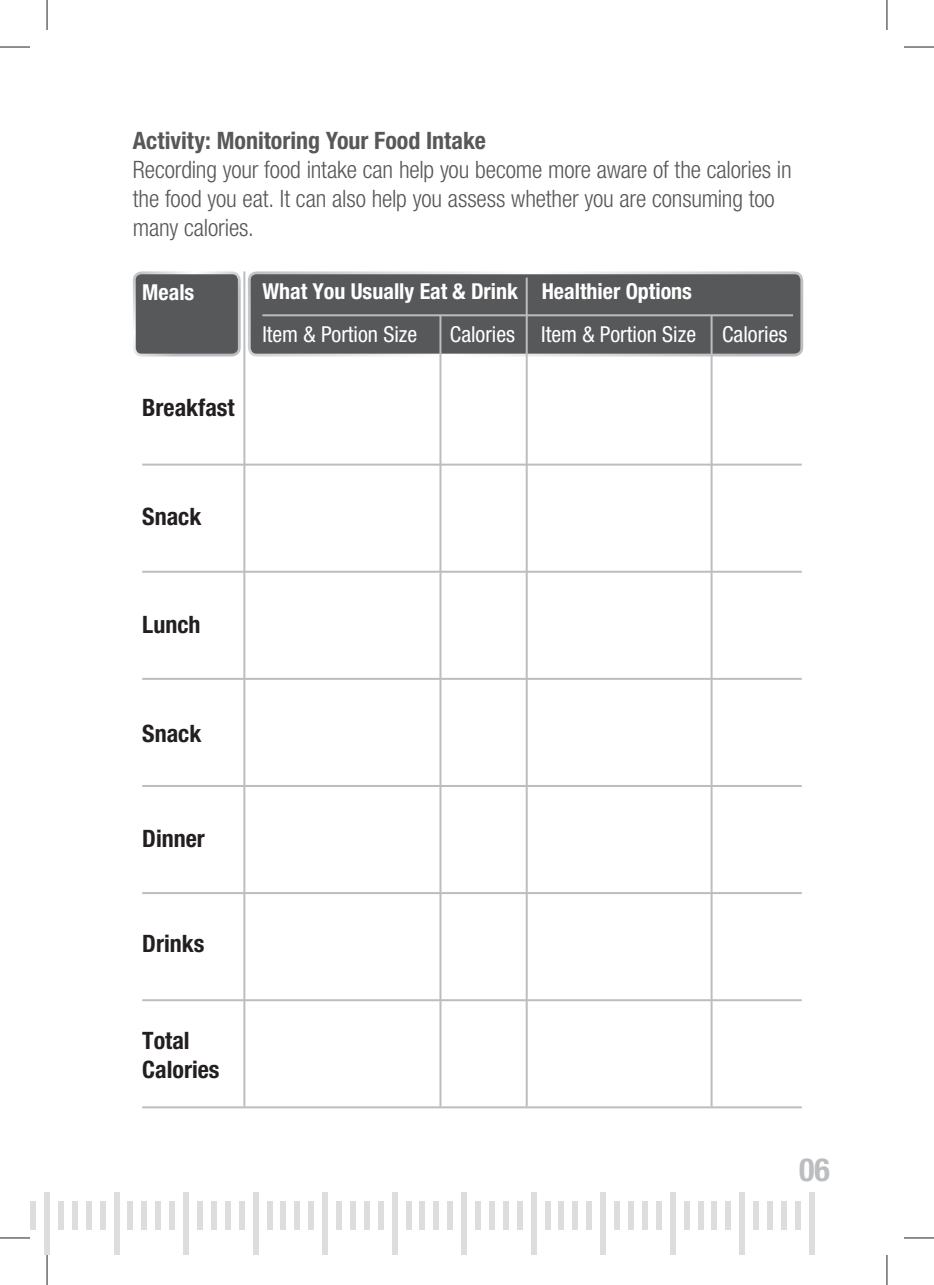
<style>
.page{position:relative;width:934px;height:1285px;background:#fff}
.page>*{position:absolute;margin:0;border:0;box-sizing:border-box;transform-origin:0 0}
.t1{font:700 condensed 32px "Helvetica Neue LT Std";color:#bcbdc0}
.t2{font:300 condensed 24px/28.8px "Helvetica Neue LT Std";letter-spacing:-.01em;color:#57585a}
.t3{font:700 condensed 24px/28.8px "Helvetica Neue LT Std";color:#231f20}
.t4{font:700 condensed 24px "Helvetica Neue LT Std";color:#57585a}
.t5{font:condensed 22px "Helvetica Neue LT Std";color:#fff}
.t6{font:700 condensed 22px "Helvetica Neue LT Std";color:#fff}
</style>
<div class="page">
<div style="left:30px;top:1201px;width:6px;height:28px;background:#dcdddf"></div>
<div style="left:44px;top:1192px;width:6px;height:63px;background:#dcdddf"></div>
<div style="left:114px;top:1192px;width:5px;height:63px;background:#dcdddf"></div>
<div style="left:183px;top:1192px;width:6px;height:63px;background:#dcdddf"></div>
<div style="left:253px;top:1192px;width:5px;height:63px;background:#dcdddf"></div>
<div style="left:322px;top:1192px;width:6px;height:63px;background:#dcdddf"></div>
<div style="left:391px;top:1192px;width:6px;height:63px;background:#dcdddf"></div>
<div style="left:461px;top:1192px;width:6px;height:63px;background:#dcdddf"></div>
<div style="left:530px;top:1192px;width:6px;height:63px;background:#dcdddf"></div>
<div style="left:600px;top:1192px;width:5px;height:63px;background:#dcdddf"></div>
<div style="left:669px;top:1192px;width:6px;height:63px;background:#dcdddf"></div>
<div style="left:808px;top:1192px;width:6px;height:63px;background:#dcdddf"></div>
<div style="left:739px;top:1192px;width:5px;height:63px;background:#dcdddf"></div>
<div style="left:58px;top:1201px;width:6px;height:28px;background:#dcdddf"></div>
<div style="left:72px;top:1201px;width:6px;height:28px;background:#dcdddf"></div>
<div style="left:86px;top:1201px;width:6px;height:28px;background:#dcdddf"></div>
<div style="left:100px;top:1201px;width:5px;height:28px;background:#dcdddf"></div>
<div style="left:128px;top:1201px;width:5px;height:28px;background:#dcdddf"></div>
<div style="left:141px;top:1201px;width:6px;height:28px;background:#dcdddf"></div>
<div style="left:155px;top:1201px;width:6px;height:28px;background:#dcdddf"></div>
<div style="left:169px;top:1201px;width:6px;height:28px;background:#dcdddf"></div>
<div style="left:197px;top:1201px;width:6px;height:28px;background:#dcdddf"></div>
<div style="left:211px;top:1201px;width:6px;height:28px;background:#dcdddf"></div>
<div style="left:225px;top:1201px;width:5px;height:28px;background:#dcdddf"></div>
<div style="left:239px;top:1201px;width:5px;height:28px;background:#dcdddf"></div>
<div style="left:266px;top:1201px;width:6px;height:28px;background:#dcdddf"></div>
<div style="left:280px;top:1201px;width:6px;height:28px;background:#dcdddf"></div>
<div style="left:294px;top:1201px;width:6px;height:28px;background:#dcdddf"></div>
<div style="left:308px;top:1201px;width:6px;height:28px;background:#dcdddf"></div>
<div style="left:336px;top:1201px;width:6px;height:28px;background:#dcdddf"></div>
<div style="left:350px;top:1201px;width:5px;height:28px;background:#dcdddf"></div>
<div style="left:364px;top:1201px;width:5px;height:28px;background:#dcdddf"></div>
<div style="left:378px;top:1201px;width:5px;height:28px;background:#dcdddf"></div>
<div style="left:405px;top:1201px;width:6px;height:28px;background:#dcdddf"></div>
<div style="left:419px;top:1201px;width:6px;height:28px;background:#dcdddf"></div>
<div style="left:433px;top:1201px;width:6px;height:28px;background:#dcdddf"></div>
<div style="left:447px;top:1201px;width:6px;height:28px;background:#dcdddf"></div>
<div style="left:475px;top:1201px;width:5px;height:28px;background:#dcdddf"></div>
<div style="left:489px;top:1201px;width:5px;height:28px;background:#dcdddf"></div>
<div style="left:503px;top:1201px;width:5px;height:28px;background:#dcdddf"></div>
<div style="left:516px;top:1201px;width:6px;height:28px;background:#dcdddf"></div>
<div style="left:544px;top:1201px;width:6px;height:28px;background:#dcdddf"></div>
<div style="left:558px;top:1201px;width:6px;height:28px;background:#dcdddf"></div>
<div style="left:572px;top:1201px;width:6px;height:28px;background:#dcdddf"></div>
<div style="left:586px;top:1201px;width:6px;height:28px;background:#dcdddf"></div>
<div style="left:614px;top:1201px;width:5px;height:28px;background:#dcdddf"></div>
<div style="left:628px;top:1201px;width:5px;height:28px;background:#dcdddf"></div>
<div style="left:641px;top:1201px;width:6px;height:28px;background:#dcdddf"></div>
<div style="left:655px;top:1201px;width:6px;height:28px;background:#dcdddf"></div>
<div style="left:683px;top:1201px;width:6px;height:28px;background:#dcdddf"></div>
<div style="left:697px;top:1201px;width:6px;height:28px;background:#dcdddf"></div>
<div style="left:711px;top:1201px;width:6px;height:28px;background:#dcdddf"></div>
<div style="left:725px;top:1201px;width:5px;height:28px;background:#dcdddf"></div>
<div style="left:753px;top:1201px;width:5px;height:28px;background:#dcdddf"></div>
<div style="left:766px;top:1201px;width:6px;height:28px;background:#dcdddf"></div>
<div style="left:780px;top:1201px;width:6px;height:28px;background:#dcdddf"></div>
<div style="left:794px;top:1201px;width:6px;height:28px;background:#dcdddf"></div>
<svg style="left:248px;top:271px;width:554px;height:85px"></svg>
<div style="left:250px;top:274px;width:550px;height:80px;background:#57585a;border-radius:6px"></div>
<svg style="left:133px;top:271px;width:107px;height:85px"></svg>
<div style="left:136px;top:274px;width:102px;height:80px;background:#57585a;border-radius:6px"></div>
<hr style="left:243px;top:271px;width:2px;height:835px;background:#bcbdc0">
<hr style="left:525px;top:277px;width:2px;height:829px;background:#bcbdc0">
<hr style="left:439px;top:315px;width:2px;height:791px;background:#bcbdc0">
<hr style="left:710px;top:315px;width:2px;height:791px;background:#bcbdc0">
<hr style="left:262px;top:314px;width:530px;height:2px;background:#bcbdc0">
<hr style="left:142px;top:463px;width:659px;height:2px;background:#bcbdc0">
<hr style="left:142px;top:892px;width:659px;height:2px;background:#bcbdc0">
<hr style="left:142px;top:785px;width:659px;height:2px;background:#bcbdc0">
<hr style="left:142px;top:571px;width:659px;height:2px;background:#bcbdc0">
<hr style="left:142px;top:999px;width:659px;height:2px;background:#bcbdc0">
<hr style="left:142px;top:678px;width:659px;height:2px;background:#bcbdc0">
<hr style="left:142px;top:1106px;width:659px;height:2px;background:#bcbdc0">
<hr style="left:0;top:47px;width:30px;height:1px;background:#231f20">
<hr style="left:903px;top:47px;width:30px;height:1px;background:#231f20">
<hr style="left:0;top:1237px;width:30px;height:1px;background:#231f20">
<hr style="left:903px;top:1237px;width:30px;height:1px;background:#231f20">
<hr style="left:47px;top:0;width:1px;height:30px;background:#231f20">
<hr style="left:47px;top:1255px;width:1px;height:30px;background:#231f20">
<hr style="left:886px;top:0;width:1px;height:30px;background:#231f20">
<hr style="left:886px;top:1255px;width:1px;height:30px;background:#231f20">
<p class="t4" style="left:133px;top:132px;width:354px">Activity: Monitoring Your Food Intake</p>
<p class="t2" style="left:133px;top:157px;width:660px">Recording your food intake can help you become more aware of the calories in the food you eat. It can also help you assess whether you are consuming too many calories.</p>
<p class="t6" style="left:142px;top:285px;width:54px">Meals</p>
<p class="t3" style="left:142px;top:395px;width:94px">Breakfast</p>
<p class="t6" style="left:262px;top:284px;width:431px">What You Usually Eat &amp; Drink Healthier Options</p>
<p class="t5" style="left:262px;top:326px;width:156px">Item &amp; Portion Size</p>
<p class="t5" style="left:450px;top:326px;width:339px">Calories Item &amp; Portion Size Calories</p>
<p class="t3" style="left:142px;top:504px;width:61px">Snack</p>
<p class="t3" style="left:142px;top:613px;width:60px">Lunch</p>
<p class="t3" style="left:142px;top:721px;width:61px">Snack</p>
<p class="t3" style="left:142px;top:826px;width:64px">Dinner</p>
<p class="t3" style="left:142px;top:931px;width:64px">Drinks</p>
<p class="t3" style="left:142px;top:1028px;width:79px">Total<br>Calories</p>
<h1 class="t1" style="left:798px;top:1157px;width:32px">06</h1>
</div>
